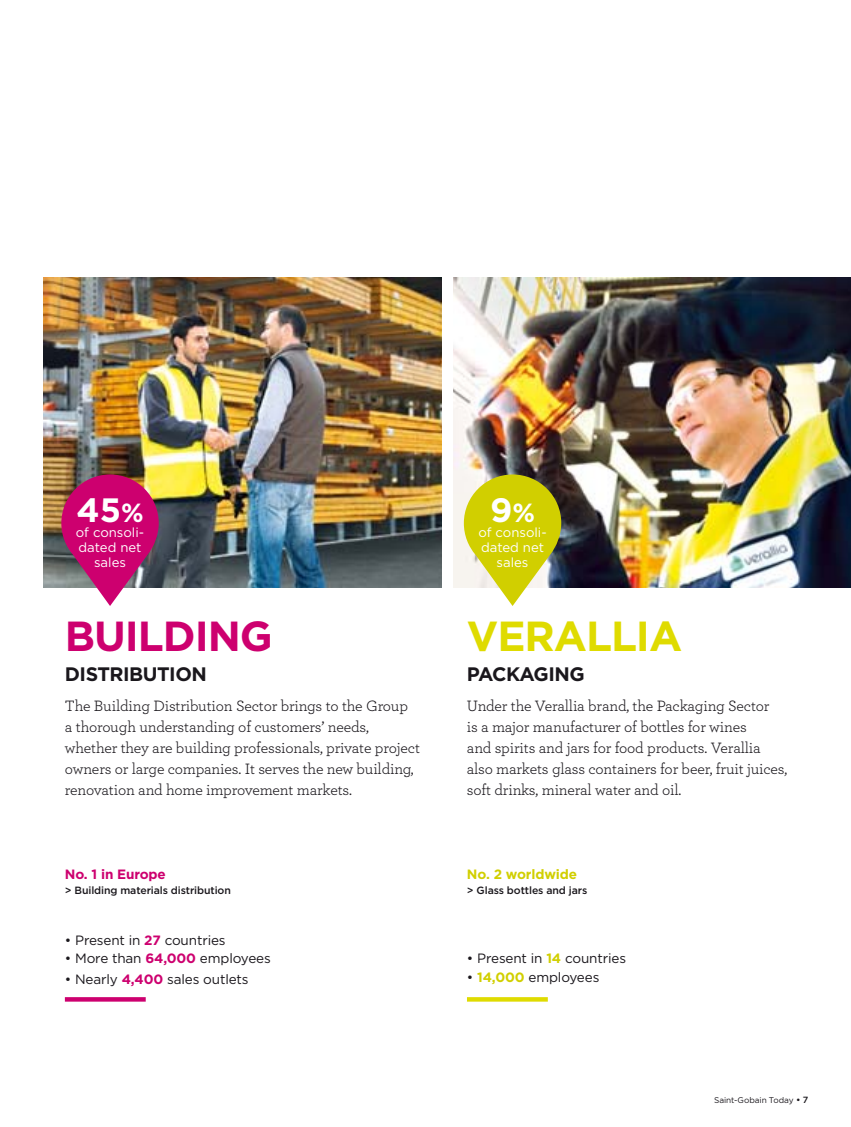
<style>
.page{position:relative;width:851px;height:1127px;background:#fff}
.page>*{position:absolute;margin:0;border:0;box-sizing:border-box;transform-origin:0 0}
.t1{font:700 42px "Gotham";letter-spacing:-.025em;color:#cd006f}
.t2{font:700 42px "Gotham";letter-spacing:-.025em;color:#dfdb00}
.t3{font:700 33.75px "Gotham";color:#fff}
.t4{font:700 19.5px "Gotham";letter-spacing:-.025em;color:#1a171c}
.t5{font:15.75px/21px "Archer";letter-spacing:-.01em;color:#1a171c}
.t6{font:13.5px "Gotham";letter-spacing:-.01em;color:#1a171c}
.t7{font:700 13.5px "Gotham";letter-spacing:-.01em;color:#d1cf00}
.t8{font:700 13.5px "Gotham";letter-spacing:-.01em;color:#cd006f}
.t9{font:13.2px/15px "Gotham";color:#fff;text-align:center}
.t10{font:500 10.5px "Gotham";letter-spacing:-.01em;color:#1a171c}
.t11{font:8.25px "Gotham";letter-spacing:-.005em;color:#1a171c}
.s1{font-size:26.25px}
.s2{font-weight:700;color:#cd006f}
.s3{font-weight:700;color:#d1cf00}
.s4{font-weight:500;font-size:9px}
</style>
<div class="page">
<img style="left:44px;top:277px;width:397px;height:311px">
<img style="left:453px;top:277px;width:397px;height:311px">
<svg style="left:61px;top:474px;width:98px;height:132px;background:#bf397c"></svg>
<svg style="left:464px;top:474px;width:97px;height:132px"></svg>
<svg style="left:65px;top:997px;width:81px;height:4px"></svg>
<svg style="left:467px;top:997px;width:80px;height:4px"></svg>
<p class="t3" style="left:76px;top:497px;width:69px">45<span class="s1">%</span></p>
<p class="t9" style="left:76px;top:526px;width:70px">of consoli&shy;dated net sales</p>
<h3 class="t1" style="left:65px;top:620px;width:209px">BUILDING</h3>
<h3 class="t4" style="left:65px;top:667px;width:143px">DISTRIBUTION</h3>
<p class="t5" style="left:65px;top:697px;width:356px">The Building Distribution Sector brings to the Group<br>a thorough understanding of customers’ needs, whether they are building professionals, private project owners or large companies. It serves the new building, renovation and home improvement markets.</p>
<p class="t8" style="left:65px;top:869px;width:102px">No. 1 in Europe</p>
<p class="t10" style="left:65px;top:886px;width:167px">&gt; Building materials distribution</p>
<p class="t6" style="left:65px;top:935px;width:162px">• Present in <span class="s2">27</span> countries</p>
<p class="t6" style="left:65px;top:953px;width:207px">• More than <span class="s2">64,000</span> employees</p>
<p class="t6" style="left:65px;top:974px;width:185px">• Nearly <span class="s2">4,400</span> sales outlets</p>
<p class="t3" style="left:490px;top:497px;width:46px">9<span class="s1">%</span></p>
<p class="t9" style="left:478px;top:526px;width:70px">of consoli&shy;dated net sales</p>
<h3 class="t2" style="left:467px;top:620px;width:217px">VERALLIA</h3>
<h3 class="t4" style="left:467px;top:667px;width:119px">PACKAGING</h3>
<p class="t5" style="left:467px;top:697px;width:322px">Under the Verallia brand, the Packaging Sector<br>is a major manufacturer of bottles for wines<br>and spirits and jars for food products. Verallia also markets glass containers for beer, fruit juices, soft drinks, mineral water and oil.</p>
<p class="t7" style="left:467px;top:869px;width:112px">No. 2 worldwide</p>
<p class="t10" style="left:467px;top:886px;width:122px">&gt; Glass bottles and jars</p>
<p class="t6" style="left:467px;top:953px;width:160px">• Present in <span class="s3">14</span> countries</p>
<p class="t6" style="left:467px;top:972px;width:134px">• <span class="s3">14,000</span> employees</p>
<p class="t11" style="left:714px;top:1097px;width:96px">Saint-Gobain Today <span class="s4">• 7</span></p>
</div>
